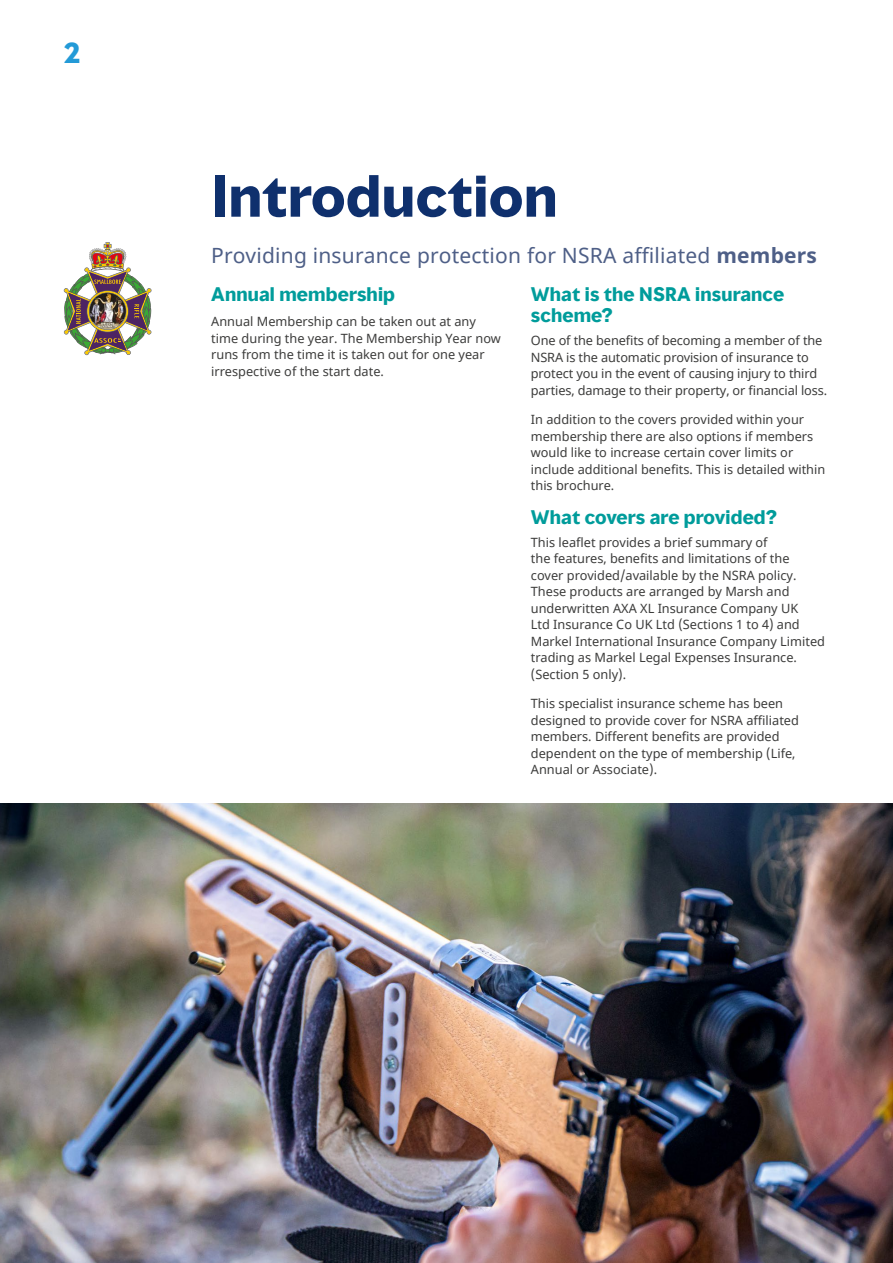
<style>
.page{position:relative;width:893px;height:1263px;background:#fff}
.page>*{position:absolute;margin:0;border:0;box-sizing:border-box;transform-origin:0 0}
.t1{font:700 54px "MMC Display";letter-spacing:.01em;color:#0f306d}
.t2{font:700 27px "MMC Display";color:#239ad7}
.t3{font:21px "Noto Sans";letter-spacing:.01em;color:#4e5f87}
.t4{font:700 18px/21px "MMC Display";letter-spacing:.01em;color:#009c9b}
.t5{font:12.75px/16.5px "Noto Sans";color:#3c3c3b}
.s1{font-weight:700}
</style>
<div class="page">
<img style="left:0;top:804px;width:893px;height:459px">
<img style="left:64px;top:242px;width:87px;height:113px">
<h2 class="t2" style="left:64px;top:35px;width:18px">2</h2>
<h1 class="t1" style="left:211px;top:161px;width:348px">Introduction</h1>
<h3 class="t3" style="left:211px;top:241px;width:607px">Providing insurance protection for NSRA affiliated <span class="s1">members</span></h3>
<h3 class="t4" style="left:211px;top:284px;width:185px">Annual membership</h3>
<p class="t5" style="left:211px;top:314px;width:291px">Annual Membership can be taken out at any time during the year. The Membership Year now runs from the time it is taken out for one year irrespective of the start date.</p>
<h3 class="t4" style="left:531px;top:284px;width:255px">What is the NSRA insurance scheme?</h3>
<p class="t5" style="left:531px;top:333px;width:298px">One of the benefits of becoming a member of the NSRA is the automatic provision of insurance to protect you in the event of causing injury to third parties, damage to their property, or financial loss.</p>
<p class="t5" style="left:531px;top:412px;width:296px">In addition to the covers provided within your membership there are also options if members would like to increase certain cover limits or include additional benefits. This is detailed within this brochure.</p>
<h3 class="t4" style="left:531px;top:507px;width:248px">What covers are provided?</h3>
<p class="t5" style="left:531px;top:534px;width:296px">This leaflet provides a brief summary of<br>the features, benefits and limitations of the cover provided/available by the NSRA policy.<br>These products are arranged by Marsh and underwritten AXA XL Insurance Company UK<br>Ltd Insurance Co UK Ltd (Sections 1 to 4) and Markel International Insurance Company Limited trading as Markel Legal Expenses Insurance. (Section 5 only).</p>
<p class="t5" style="left:531px;top:696px;width:270px">This specialist insurance scheme has been designed to provide cover for NSRA affiliated members. Different benefits are provided dependent on the type of membership (Life, Annual or Associate).</p>
</div>
